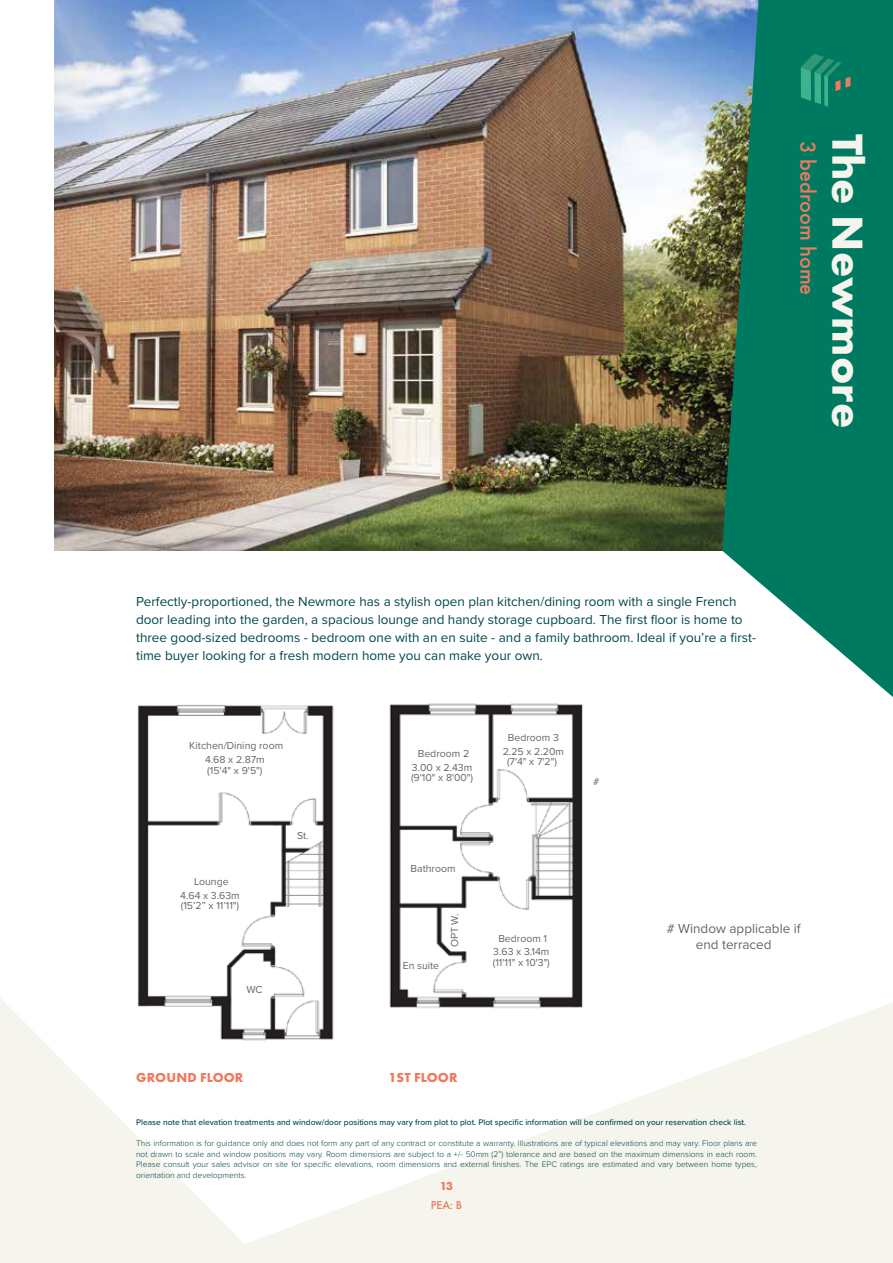
<style>
.page{position:relative;width:893px;height:1263px;background:#fff}
.page>*{position:absolute;margin:0;border:0;box-sizing:border-box;transform-origin:0 0}
.t1{font:700 45px "Futura PT";color:#f5f5ee}
.t2{font:500 22.5px "Futura PT";color:#ef795f}
.t3{font:13.5px/18px "Proxima Nova";color:#00474a}
.t4{font:13.5px/15.8px "Proxima Nova";color:#65685e;text-align:center}
.t5{font:700 13.5px "Futura PT";letter-spacing:.01em;color:#ef795f}
.t6{font:500 12px "Futura PT";color:#ef795f}
.t7{font:700 12px "Futura PT";color:#ef795f}
.t8{font:10.5px/13.6px "Proxima Nova";color:#65685e;text-align:center}
.t9{font:300 8.4px/10.5px "Proxima Nova";color:#00474a;text-align:justify}
.t10{font:500 8.4px "Proxima Nova";color:#00474a}
</style>
<div class="page">
<svg style="left:0;top:998px;width:893px;height:265px;fill:#f5f5ee"></svg>
<img style="left:54px;top:0;width:668px;height:551px">
<svg style="left:722px;top:0;width:171px;height:697px;background:#248672"></svg>
<svg style="left:801px;top:54px;width:49px;height:53px;background:#1d8a6d"></svg>
<img style="left:136px;top:705px;width:203px;height:342px">
<img style="left:379px;top:703px;width:213px;height:314px">
<h2 class="t2" style="left:822px;top:141px;width:155px;rotate:90deg">3 bedroom home</h2>
<h1 class="t1" style="left:876px;top:134px;width:296px;rotate:90deg">The Newmore</h1>
<p class="t3" style="left:136px;top:592px;width:622px">Perfectly-proportioned, the Newmore has a stylish open plan kitchen/dining room with a single French door leading into the garden, a spacious lounge and handy storage cupboard. The first floor is home to three good-sized bedrooms - bedroom one with an en suite - and a family bathroom. Ideal if you’re a first&shy;time buyer looking for a fresh modern home you can make your own.</p>
<p class="t8" style="left:189px;top:739px;width:95px">Kitchen/Dining room<br>4.68 x 2.87m</p>
<p class="t8" style="left:207px;top:763px;width:57px">(15'4" x 9'5")</p>
<p class="t8" style="left:180px;top:874px;width:61px">Lounge<br>4.64 x 3.63m</p>
<p class="t8" style="left:181px;top:898px;width:60px">(15’2” x 11’11")</p>
<p class="t8" style="left:297px;top:828px;width:13px">St.</p>
<p class="t8" style="left:412px;top:746px;width:62px">Bedroom 2<br>3.00 x 2.43m</p>
<p class="t8" style="left:411px;top:770px;width:64px">(9'10" x 8'00")</p>
<p class="t8" style="left:503px;top:730px;width:63px">Bedroom 3<br>2.25 x 2.20m</p>
<p class="t8" style="left:507px;top:754px;width:51px">(7'4" x 7'2")</p>
<p class="t8" style="left:593px;top:774px;width:8px">#</p>
<p class="t8" style="left:411px;top:861px;width:46px">Bathroom</p>
<p class="t8" style="left:246px;top:983px;width:18px">WC</p>
<p class="t8" style="left:403px;top:958px;width:38px">En suite</p>
<p class="t8" style="left:447px;top:947px;width:35px;rotate:-90deg">OPT W.</p>
<h3 class="t4" style="left:667px;top:920px;width:135px"># Window applicable if end terraced</h3>
<p class="t8" style="left:493px;top:931px;width:58px">Bedroom 1<br>3.63 x 3.14m</p>
<p class="t8" style="left:493px;top:955px;width:59px">(11'11" x 10'3")</p>
<h3 class="t5" style="left:136px;top:1069px;width:109px">GROUND FLOOR</h3>
<h3 class="t5" style="left:388px;top:1069px;width:71px">1ST FLOOR</h3>
<p class="t10" style="left:136px;top:1116px;width:612px">Please note that elevation treatments and window/door positions may vary from plot to plot. Plot specific information will be confirmed on your reservation check list.</p>
<p class="t9" style="left:136px;top:1137px;width:622px">This information is for guidance only and does not form any part of any contract or constitute a warranty. Illustrations are of typical elevations and may vary. Floor plans are not drawn to scale and window positions may vary. Room dimensions are subject to a +/- 50mm (2”) tolerance and are based on the maximum dimensions in each room.<br>Please consult your sales advisor on site for specific elevations, room dimensions and external finishes. The EPC ratings are estimated and vary between home types, orientation and developments.</p>
<h3 class="t7" style="left:440px;top:1178px;width:15px">13</h3>
<h3 class="t6" style="left:431px;top:1198px;width:33px">PEA: B</h3>
</div>
